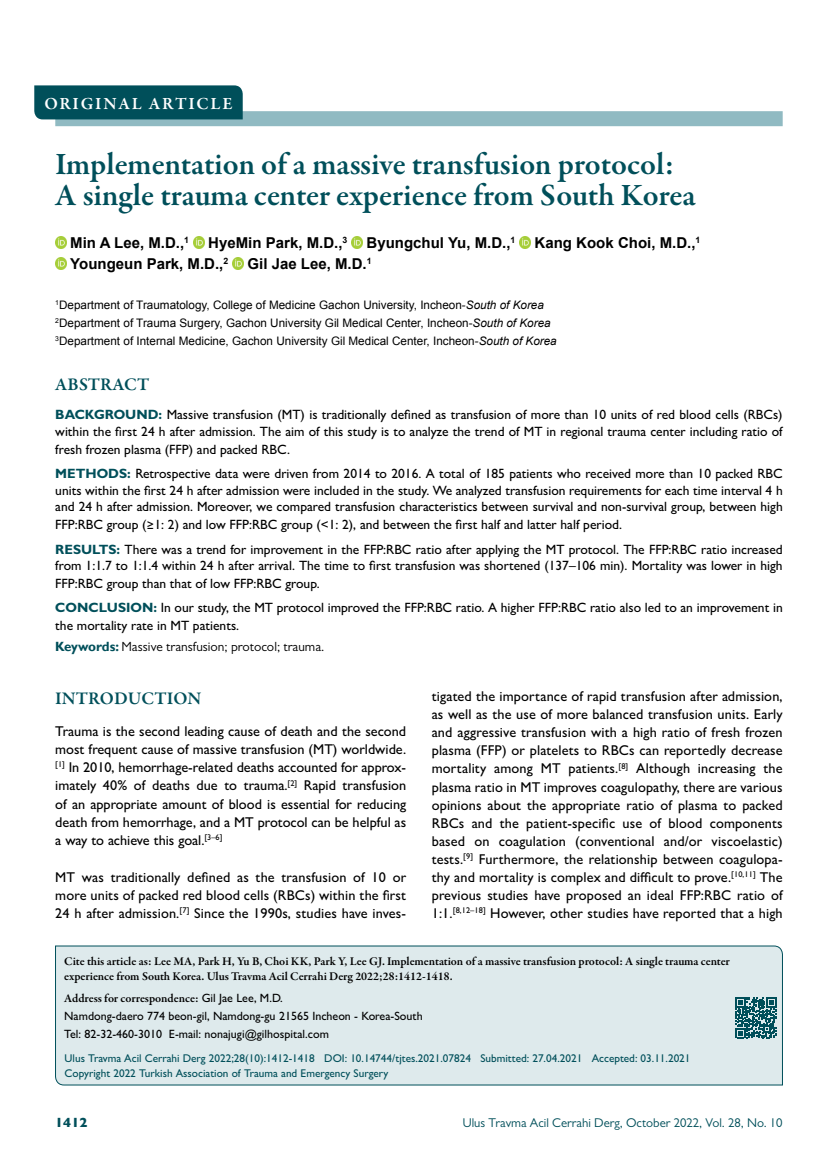
<style>
.page{position:relative;width:838px;height:1170px;background:#fff}
.page>*{position:absolute;margin:0;border:0;box-sizing:border-box;transform-origin:0 0}
.t1{font:600 31.5px/31.5px "Garamond Premr Pro";letter-spacing:-.005em;color:#004f5a}
.t2{font:600 18px "Garamond Premr Pro";letter-spacing:.005em;color:#004f5a}
.t3{font:600 17.25px "Garamond Premr Pro";letter-spacing:.1em;color:#fff}
.t4{font:700 15px "Arial";color:#000}
.t5{font:500 14.25px/18px "Gill Sans MT Pro";letter-spacing:.01em;color:#000;text-align:justify}
.t6{font:500 13.5px/16.5px "Gill Sans MT Pro";color:#000}
.t7{font:800 13.5px "Gill Sans MT Pro";color:#004f5a}
.t8{font:13.35px "Gill Sans MT Pro";color:#000}
.t9{font:12.75px "Gill Sans MT Pro";color:#004f5a}
.t10{font:600 12px/15px "Garamond Premr Pro";color:#000}
.t11{font:500 12px/18px "Gill Sans MT Pro";color:#000}
.t12{font:11.7px/18px "Arial";color:#000}
.t13{font:500 11.25px/15px "Gill Sans MT Pro";color:#004f5a}
.s1{font-style:italic}
.s2{font-weight:700;color:#004f5a}
.s3{font-family:"Gill Sans";font-weight:700;color:#004f5a}
.s4{font-family:"Gill Sans MT Pro";font-weight:500}
</style>
<div class="page">
<div style="left:55px;top:111px;width:727px;height:15px;background:#90bac2"></div>
<svg style="left:55px;top:237px;width:11px;height:11px"></svg>
<svg style="left:193px;top:237px;width:11px;height:11px"></svg>
<svg style="left:351px;top:237px;width:12px;height:11px"></svg>
<svg style="left:519px;top:237px;width:11px;height:11px"></svg>
<svg style="left:55px;top:258px;width:11px;height:11px"></svg>
<svg style="left:232px;top:258px;width:11px;height:11px"></svg>
<div style="left:34px;top:85px;width:209px;height:34px;background:#004f5a"></div>
<div style="left:55px;top:945px;width:728px;height:140px;background:#deeaec"></div>
<svg style="left:735px;top:997px;width:41px;height:41px;background:#3f7b83"></svg>
<p class="t3" style="left:44px;top:93px;width:190px">ORIGINAL ARTICLE</p>
<h1 class="t1" style="left:55px;top:149px;width:642px">Implementation of a massive transfusion protocol:<br>A single trauma center experience from South Korea</h1>
<p class="t4" style="left:70px;top:233px;width:120px">Min A Lee, M.D.,<sup>1</sup></p>
<p class="t4" style="left:208px;top:233px;width:141px">HyeMin Park, M.D.,<sup>3</sup></p>
<p class="t4" style="left:366px;top:233px;width:150px">Byungchul Yu, M.D.,<sup>1</sup></p>
<p class="t4" style="left:534px;top:233px;width:167px">Kang Kook Choi, M.D.,<sup>1</sup></p>
<p class="t4" style="left:70px;top:254px;width:159px">Youngeun Park, M.D.,<sup>2</sup></p>
<p class="t4" style="left:247px;top:254px;width:126px">Gil Jae Lee, M.D.<sup>1</sup></p>
<p class="t12" style="left:55px;top:296px;width:503px"><sup>1</sup>Department of Traumatology, College of Medicine Gachon University, Incheon-<span class="s1">South of Korea<br></span><sup>2</sup>Department of Trauma Surgery, Gachon University Gil Medical Center, Incheon-<span class="s1">South of Korea<br></span><sup>3</sup>Department of Internal Medicine, Gachon University Gil Medical Center, Incheon-<span class="s1">South of Korea</span></p>
<p class="t2" style="left:55px;top:373px;width:95px">ABSTRACT</p>
<p class="t6" style="left:55px;top:406px;width:729px"><span class="s2">BACKGROUND:</span> Massive transfusion (MT) is traditionally defined as transfusion of more than 10 units of red blood cells (RBCs) within the first 24 h after admission. The aim of this study is to analyze the trend of MT in regional trauma center including ratio of</p>
<p class="t6" style="left:55px;top:437px;width:729px;line-height:24.5px">fresh frozen plasma (FFP) and packed RBC.<br><span class="s2">METHODS:</span> Retrospective data were driven from 2014 to 2016. A total of 185 patients who received more than 10 packed RBC</p>
<p class="t6" style="left:55px;top:481px;width:729px">units within the first 24 h after admission were included in the study. We analyzed transfusion requirements for each time interval 4 h and 24 h after admission. Moreover, we compared transfusion characteristics between survival and non-survival group, between high</p>
<p class="t6" style="left:55px;top:512px;width:729px;line-height:24.5px">FFP:RBC group (≥1: 2) and low FFP:RBC group (&lt;1: 2), and between the first half and latter half period.<br><span class="s2">RESULTS:</span> There was a trend for improvement in the FFP:RBC ratio after applying the MT protocol. The FFP:RBC ratio increased</p>
<p class="t6" style="left:55px;top:556px;width:729px;line-height:18px">from 1:1.7 to 1:1.4 within 24 h after arrival. The time to first transfusion was shortened (137–106 min). Mortality was lower in high<br>FFP:RBC group than that of low FFP:RBC group.</p>
<p class="t6" style="left:55px;top:599px;width:729px;line-height:17.5px"><span class="s2">CONCLUSION:</span> In our study, the MT protocol improved the FFP:RBC ratio. A higher FFP:RBC ratio also led to an improvement in the mortality rate in MT patients.</p>
<p class="t8" style="left:55px;top:639px;width:270px"><span class="s3">Keywords:</span> Massive transfusion; protocol; trauma.</p>
<p class="t5" style="left:432px;top:687px;width:352px">tigated the importance of rapid transfusion after admission, as well as the use of more balanced transfusion units. Early and aggressive transfusion with a high ratio of fresh frozen plasma (FFP) or platelets to RBCs can reportedly decrease mortality among MT patients.<sup>[8]</sup> Although increasing the plasma ratio in MT improves coagulopathy, there are various opinions about the appropriate ratio of plasma to packed RBCs and the patient-specific use of blood components based on coagulation (conventional and/or viscoelastic) tests.<sup>[9]</sup> Furthermore, the relationship between coagulopa&shy;thy and mortality is complex and difficult to prove.<sup>[10,11]</sup> The previous studies have proposed an ideal FFP:RBC ratio of 1:1.<sup>[8,12–18]</sup> However, other studies have reported that a high</p>
<p class="t2" style="left:55px;top:688px;width:148px">INTRODUCTION</p>
<p class="t5" style="left:55px;top:721px;width:352px">Trauma is the second leading cause of death and the second most frequent cause of massive transfusion (MT) worldwide. <sup>[1]</sup> In 2010, hemorrhage-related deaths accounted for approx&shy;imately 40% of deaths due to trauma.<sup>[2]</sup> Rapid transfusion of an appropriate amount of blood is essential for reducing death from hemorrhage, and a MT protocol can be helpful as a way to achieve this goal.<sup>[3–6]</sup></p>
<p class="t5" style="left:55px;top:867px;width:352px">MT was traditionally defined as the transfusion of 10 or more units of packed red blood cells (RBCs) within the first 24 h after admission.<sup>[7]</sup> Since the 1990s, studies have inves-</p>
<p class="t10" style="left:64px;top:953px;width:667px">Cite this article as: Lee MA, Park H, Yu B, Choi KK, Park Y, Lee GJ. Implementation of a massive transfusion protocol: A single trauma center experience from South Korea. Ulus Travma Acil Cerrahi Derg 2022;28:1412-1418.</p>
<p class="t10" style="left:64px;top:991px;width:220px">Address for correspondence: <span class="s4">Gil Jae Lee, M.D.</span></p>
<p class="t11" style="left:64px;top:1006px;width:360px">Namdong-daero 774 beon-gil, Namdong-gu 21565 Incheon - Korea-South<br>Tel: 82-32-460-3010 E-mail: nonajugi@gilhospital.com</p>
<p class="t13" style="left:65px;top:1050px;width:627px">Ulus Travma Acil Cerrahi Derg 2022;28(10):1412-1418 DOI: 10.14744/tjtes.2021.07824 Submitted: 27.04.2021 Accepted: 03.11.2021<br>Copyright 2022 Turkish Association of Trauma and Emergency Surgery</p>
<p class="t7" style="left:55px;top:1114px;width:34px">1412</p>
<p class="t9" style="left:463px;top:1115px;width:321px">Ulus Travma Acil Cerrahi Derg, October 2022, Vol. 28, No. 10</p>
</div>
